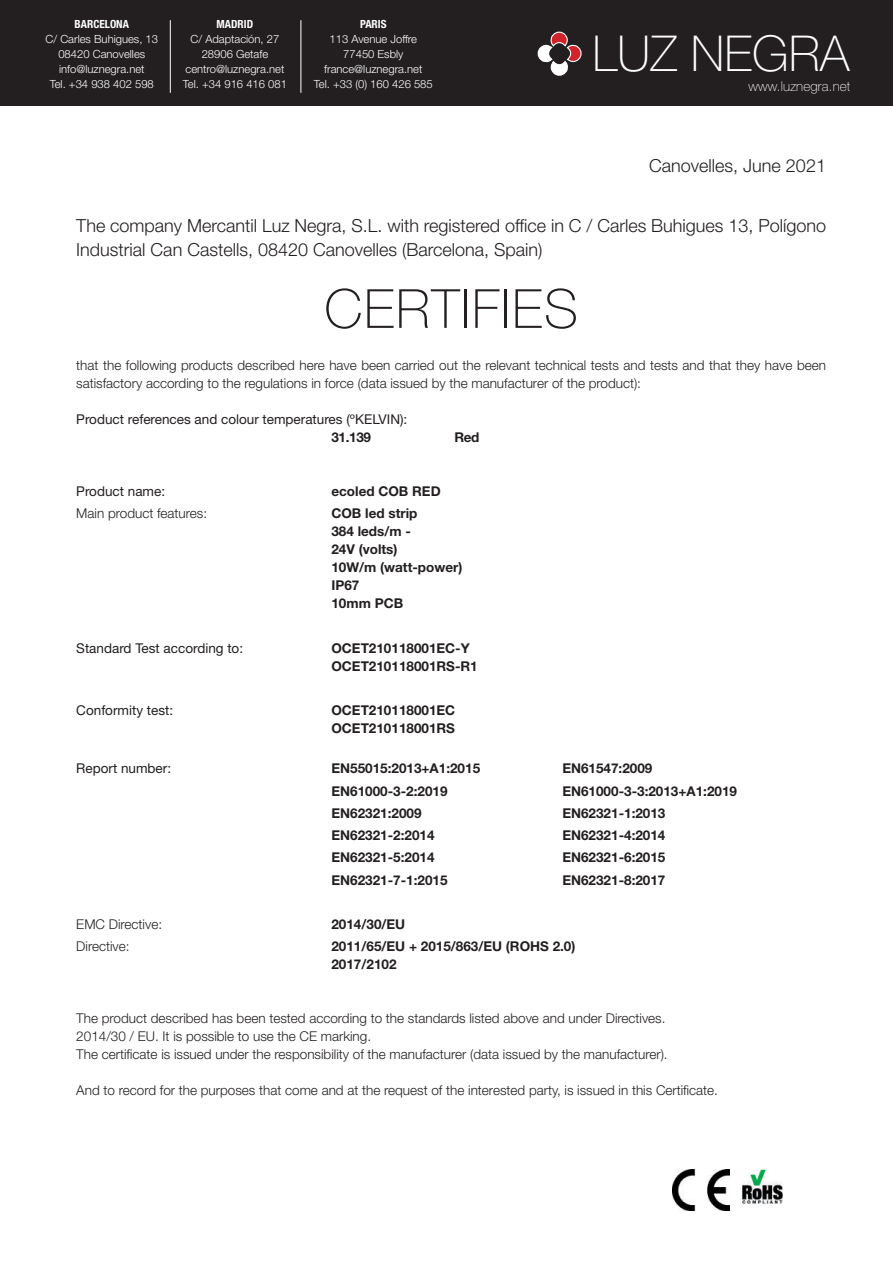
<style>
.page{position:relative;width:893px;height:1263px;background:#fff}
.page>*{position:absolute;margin:0;border:0;box-sizing:border-box;transform-origin:0 0}
.t1{font:100 54px "Helvetica Neue LT Std";letter-spacing:.03em;color:#231f20}
.t2{font:100 49.5px "Helvetica Neue LT Std";color:#fff}
.t3{font:300 18px/24px "Helvetica Neue LT Std";color:#231f20}
.t4{font:300 13.5px/18px "Helvetica Neue LT Std";color:#231f20}
.t5{font:700 13.5px/18px "Helvetica Neue LT Std";color:#231f20}
.t6{font:13.5px "Helvetica Neue LT Std";color:#231f20}
.t7{font:100 13.5px "Helvetica Neue LT Std";letter-spacing:.01em;color:#fff}
.t8{font:300 11.25px/15px "Helvetica Neue LT Std";color:#fff;text-align:center}
.t9{font:700 condensed 11.25px "Helvetica Neue LT Std";color:#fff}
</style>
<div class="page">
<div style="left:0;top:0;width:893px;height:105px;background:#231f20"></div>
<hr style="left:170px;top:20px;width:1px;height:73px;background:#fff">
<hr style="left:301px;top:20px;width:1px;height:73px;background:#fff">
<svg style="left:537px;top:31px;width:45px;height:45px"></svg>
<img style="left:672px;top:1169px;width:57px;height:41px">
<img style="left:742px;top:1169px;width:41px;height:34px">
<p class="t9" style="left:75px;top:17px;width:56px">BARCELONA</p>
<p class="t8" style="left:46px;top:31px;width:114px">C/ Carles Buhigues, 13<br>08420 Canovelles info@luznegra.net<br>Tel. +34 938 402 598</p>
<p class="t9" style="left:217px;top:17px;width:38px">MADRID</p>
<p class="t8" style="left:183px;top:31px;width:106px">C/ Adaptación, 27<br>28906 Getafe centro@luznegra.net<br>Tel. +34 916 416 081</p>
<p class="t9" style="left:360px;top:17px;width:28px">PARIS</p>
<p class="t8" style="left:314px;top:31px;width:120px">113 Avenue Joffre<br>77450 Esbly france@luznegra.net<br>Tel. +33 (0) 160 426 585</p>
<h2 class="t2" style="left:592px;top:25px;width:258px">LUZ NEGRA</h2>
<p class="t7" style="left:749px;top:79px;width:103px">www.luznegra.net</p>
<h3 class="t3" style="left:649px;top:154px;width:178px">Canovelles, June 2021</h3>
<h3 class="t3" style="left:76px;top:213px;width:751px">The company Mercantil Luz Negra, S.L. with registered office in C / Carles Buhigues 13, Polígono<br>Industrial Can Castells, 08420 Canovelles (Barcelona, Spain)</h3>
<h1 class="t1" style="left:324px;top:278px;width:255px">CERTIFIES</h1>
<p class="t4" style="left:76px;top:356px;width:751px">that the following products described here have been carried out the relevant technical tests and tests and that they have been satisfactory according to the regulations in force (data issued by the manufacturer of the product):</p>
<p class="t6" style="left:76px;top:411px;width:333px">Product references and colour temperatures (ºKELVIN):</p>
<p class="t5" style="left:331px;top:428px;width:41px">31.139</p>
<p class="t5" style="left:454px;top:428px;width:27px">Red</p>
<p class="t6" style="left:76px;top:483px;width:90px">Product name:</p>
<p class="t5" style="left:331px;top:482px;width:111px">ecoled COB RED</p>
<p class="t4" style="left:76px;top:504px;width:132px">Main product features:</p>
<p class="t5" style="left:331px;top:504px;width:132px">COB led strip<br>384 leds/m -<br>24V (volts)<br>10W/m (watt-power)<br>IP67<br>10mm PCB</p>
<p class="t6" style="left:76px;top:640px;width:168px">Standard Test according to:</p>
<p class="t5" style="left:331px;top:638px;width:148px">OCET210118001EC-Y<br>OCET210118001RS-R1</p>
<p class="t6" style="left:76px;top:702px;width:98px">Conformity test:</p>
<p class="t5" style="left:331px;top:701px;width:125px">OCET210118001EC<br>OCET210118001RS</p>
<p class="t6" style="left:76px;top:760px;width:96px">Report number:</p>
<p class="t5" style="left:331px;top:759px;width:150px">EN55015:2013+A1:2015</p>
<p class="t5" style="left:562px;top:759px;width:92px">EN61547:2009</p>
<p class="t5" style="left:331px;top:781px;width:118px">EN61000-3-2:2019</p>
<p class="t5" style="left:562px;top:781px;width:176px">EN61000-3-3:2013+A1:2019</p>
<p class="t5" style="left:331px;top:804px;width:92px">EN62321:2009</p>
<p class="t5" style="left:562px;top:804px;width:105px">EN62321-1:2013</p>
<p class="t5" style="left:331px;top:826px;width:105px">EN62321-2:2014</p>
<p class="t5" style="left:562px;top:826px;width:105px">EN62321-4:2014</p>
<p class="t5" style="left:331px;top:848px;width:105px">EN62321-5:2014</p>
<p class="t5" style="left:562px;top:848px;width:105px">EN62321-6:2015</p>
<p class="t5" style="left:331px;top:870px;width:118px">EN62321-7-1:2015</p>
<p class="t5" style="left:562px;top:870px;width:105px">EN62321-8:2017</p>
<p class="t4" style="left:76px;top:915px;width:87px">EMC Directive:</p>
<p class="t5" style="left:331px;top:915px;width:75px">2014/30/EU</p>
<p class="t4" style="left:76px;top:937px;width:55px">Directive:</p>
<p class="t5" style="left:331px;top:937px;width:245px">2011/65/EU + 2015/863/EU (ROHS 2.0)<br>2017/2102</p>
<p class="t4" style="left:76px;top:1009px;width:593px">The product described has been tested according to the standards listed above and under Directives.<br>2014/30 / EU. It is possible to use the CE marking.<br>The certificate is issued under the responsibility of the manufacturer (data issued by the manufacturer).</p>
<p class="t4" style="left:76px;top:1081px;width:643px">And to record for the purposes that come and at the request of the interested party, is issued in this Certificate.</p>
</div>
